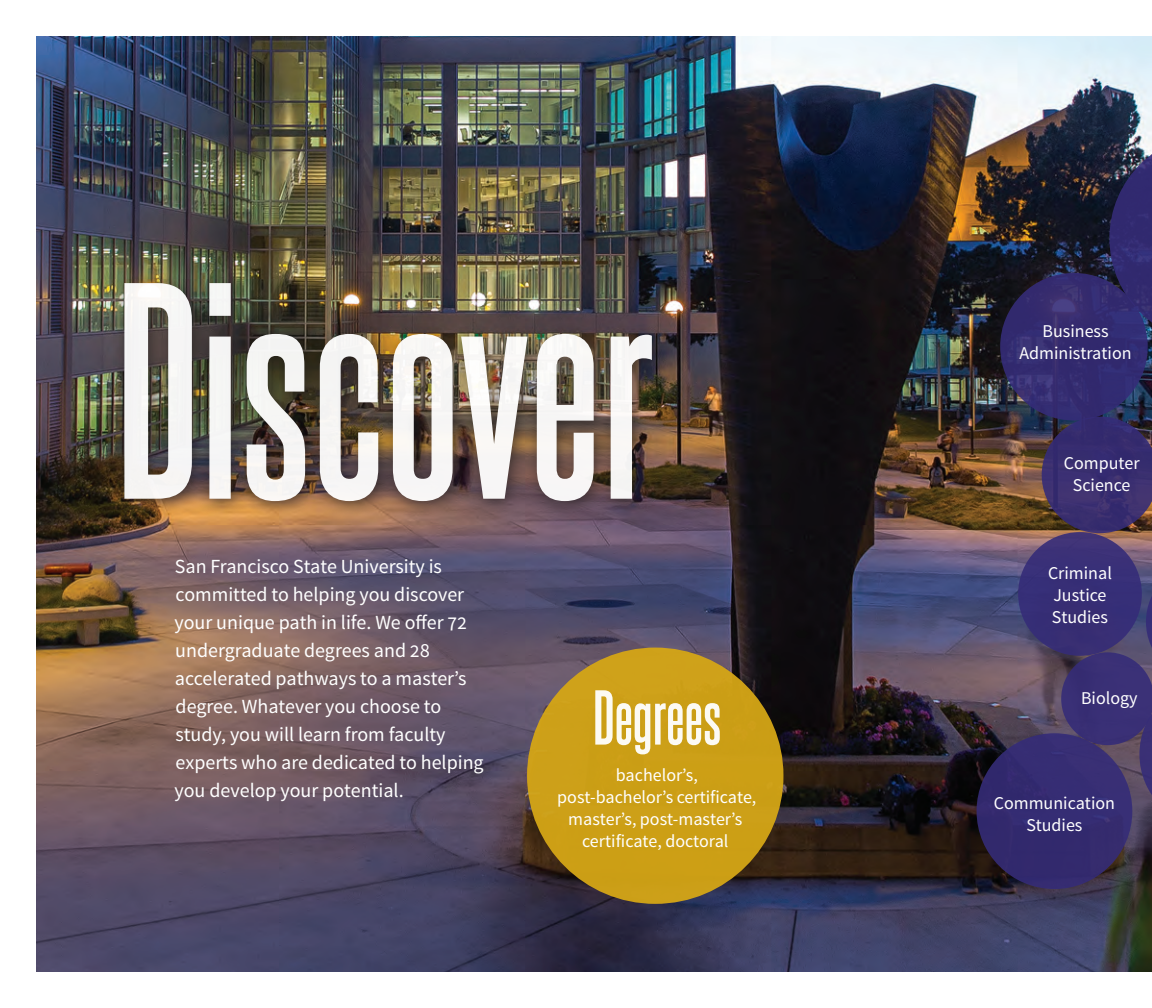
<style>
.page{position:relative;width:1152px;height:1008px;background:#fff}
.page>*{position:absolute;margin:0;border:0;box-sizing:border-box;transform-origin:0 0}
.t1{font:700 262px "Steelfish Rg";color:#fff}
.t2{font:700 66px "Steelfish Rg";color:#fff}
.t3{font:20px/28px "Source Sans Pro";color:#fff}
.t4{font:18px/22px "Source Sans Pro";color:#fff;text-align:center}
</style>
<div class="page">
<img style="left:36px;top:36px;width:1116px;height:936px">
<img style="left:1109px;top:133px;width:43px;height:211px">
<div style="left:977px;top:733px;width:155px;height:156px;background:#33296d;border-radius:50%"></div>
<div style="left:1018px;top:532px;width:124px;height:124px;background:#352c78;border-radius:50%"></div>
<svg style="left:1061px;top:562px;width:91px;height:266px"></svg>
<svg style="left:1000px;top:273px;width:148px;height:147px;background:#342c70"></svg>
<svg style="left:1042px;top:417px;width:110px;height:116px;background:#3c3064"></svg>
<div style="left:112px;top:271px;width:556px;height:247px;background:#231f20;opacity:.75"></div>
<div style="left:527px;top:648px;width:256px;height:256px;background:#cc9f16;border-radius:50%"></div>
<h1 class="t1" style="left:115px;top:231px;width:541px">Discover</h1>
<p class="t3" style="left:175px;top:552px;width:311px">San Francisco State University is committed to helping you discover your unique path in life. We offer 72 undergraduate degrees and 28 accelerated pathways to a master’s degree. Whatever you choose to study, you will learn from faculty experts who are dedicated to helping you develop your potential.</p>
<h2 class="t2" style="left:593px;top:677px;width:130px">Degrees</h2>
<p class="t4" style="left:557px;top:765px;width:201px">bachelor’s, post-bachelor’s certificate, master’s, post-master’s certificate, doctoral</p>
<p class="t4" style="left:1020px;top:320px;width:114px">Business<br>Administration</p>
<p class="t4" style="left:1064px;top:453px;width:77px">Computer</p>
<p class="t4" style="left:1073px;top:475px;width:59px">Science</p>
<p class="t4" style="left:1048px;top:562px;width:65px;text-align:left">Criminal<br>Justice<br>Studies</p>
<p class="t4" style="left:1081px;top:687px;width:58px">Biology</p>
<p class="t4" style="left:994px;top:792px;width:123px">Communication<br>Studies</p>
</div>
